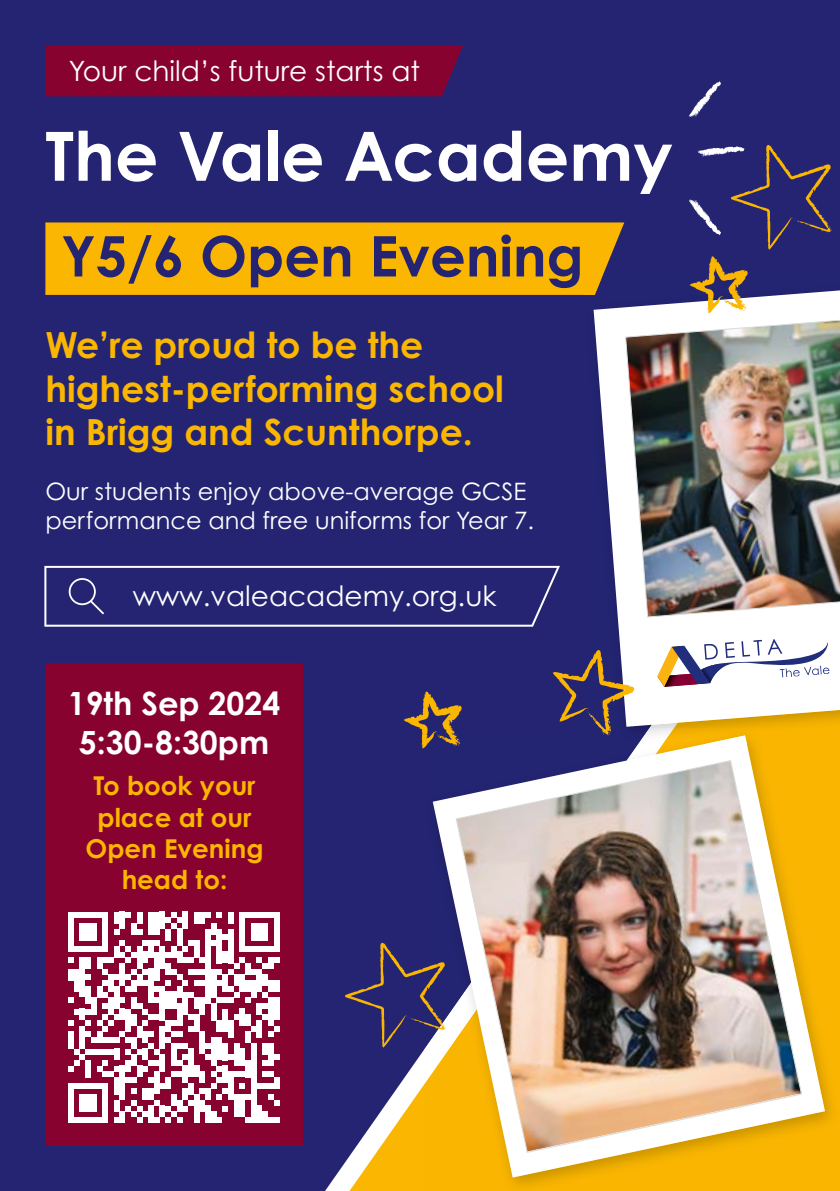
<style>
.page{position:relative;width:840px;height:1191px;background:#fff}
.page>*{position:absolute;margin:0;border:0;box-sizing:border-box;transform-origin:0 0}
.t1{font:700 68px "Century Gothic Pro";color:#fff}
.t2{font:700 56px "Century Gothic Pro";color:#242472}
.t3{font:700 36px/43.2px "Century Gothic Pro";color:#fab600}
.t4{font:700 32px/38.4px "Century Gothic Pro";color:#fff;text-align:center}
.t5{font:28px "Century Gothic Pro";color:#fff}
.t6{font:700 26px/31.2px "Century Gothic Pro";color:#fab600;text-align:center}
.t7{font:24px/28.8px "Century Gothic Pro";color:#fff}
</style>
<div class="page">
<div style="left:0;top:0;width:839px;height:1191px;background:#242472"></div>
<svg style="left:325px;top:565px;width:514px;height:626px"></svg>
<div style="left:45px;top:45px;width:418px;height:51px;background:#88022f"></div>
<div style="left:45px;top:222px;width:579px;height:73px;background:#fab600"></div>
<div style="left:45px;top:663px;width:257px;height:482px;background:#88022f"></div>
<div style="left:424px;top:744px;width:414px;height:447px;background:#fab500"></div>
<img style="left:424px;top:748px;width:8px;height:336px">
<svg style="left:432px;top:735px;width:392px;height:442px;fill:#fab500"></svg>
<img style="left:455px;top:760px;width:346px;height:393px">
<svg style="left:44px;top:566px;width:515px;height:60px"></svg>
<img style="left:583px;top:277px;width:65px;height:452px">
<img style="left:677px;top:727px;width:162px;height:17px">
<img style="left:648px;top:727px;width:29px;height:2px">
<img style="left:583px;top:277px;width:18px;height:18px">
<img style="left:583px;top:729px;width:55px;height:15px">
<img style="left:673px;top:729px;width:165px;height:15px">
<img style="left:638px;top:729px;width:35px;height:15px">
<img style="left:704px;top:735px;width:42px;height:9px">
<svg style="left:593px;top:285px;width:246px;height:442px;fill:#fff"></svg>
<img style="left:624px;top:316px;width:215px;height:301px">
<svg style="left:657px;top:639px;width:172px;height:48px;background:#d3ced5"></svg>
<svg style="left:344px;top:942px;width:101px;height:105px"></svg>
<svg style="left:689px;top:256px;width:58px;height:57px"></svg>
<svg style="left:403px;top:691px;width:59px;height:57px"></svg>
<svg style="left:552px;top:650px;width:82px;height:85px"></svg>
<svg style="left:688px;top:81px;width:33px;height:36px"></svg>
<svg style="left:688px;top:145px;width:143px;height:104px"></svg>
<svg style="left:68px;top:911px;width:211px;height:211px"></svg>
<p class="t5" style="left:69px;top:54px;width:352px">Your child’s future starts at</p>
<h1 class="t1" style="left:45px;top:114px;width:628px">The Vale Academy</h1>
<h2 class="t2" style="left:61px;top:221px;width:523px">Y5/6 Open Evening</h2>
<h3 class="t3" style="left:45px;top:323px;width:460px">We’re proud to be the highest-performing school in Brigg and Scunthorpe.</h3>
<p class="t7" style="left:45px;top:477px;width:490px">Our students enjoy above-average GCSE performance and free uniforms for Year 7.</p>
<p class="t5" style="left:133px;top:579px;width:365px">www.valeacademy.org.uk</p>
<h3 class="t4" style="left:68px;top:684px;width:214px">19th Sep 2024<br>5:30-8:30pm</h3>
<p class="t6" style="left:85px;top:770px;width:179px">To book your place at our<br>Open Evening head to:</p>
</div>
